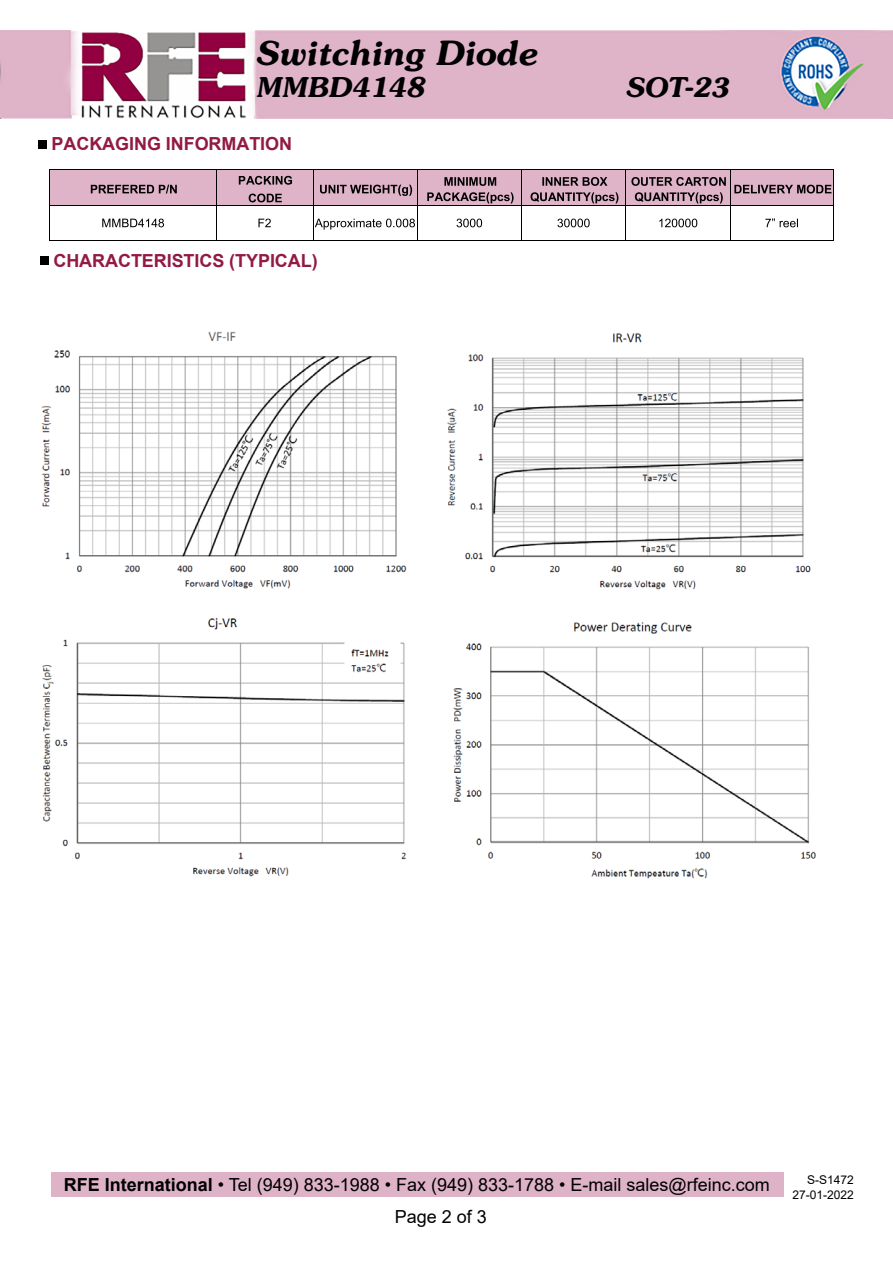
<style>
.page{position:relative;width:893px;height:1263px;background:#fff}
.page>*{position:absolute;margin:0;border:0;box-sizing:border-box;transform-origin:0 0}
.t1{font:italic 300 33px "Souvenir";color:#000}
.t2{font:italic 300 27px "Souvenir";color:#000}
.t3{font:18px "Arial";color:#000}
.t4{font:700 18px "Arial";letter-spacing:-.005em;color:#921a45}
.t5{font:12px/14.4px "Arial";color:#000;text-align:right}
.s1{font-weight:700}
</style>
<div class="page">
<img style="left:41px;top:331px;width:366px;height:258px">
<img style="left:447px;top:333px;width:364px;height:257px">
<img style="left:42px;top:617px;width:365px;height:260px">
<img style="left:453px;top:622px;width:364px;height:257px">
<img style="left:0;top:30px;width:893px;height:88px">
<div style="left:50px;top:170px;width:166px;height:35px;background:#dfb4c8"></div>
<svg style="left:91px;top:185px;width:86px;height:9px"></svg>
<div style="left:216px;top:170px;width:97px;height:18px;background:#dfb4c8"></div>
<svg style="left:239px;top:176px;width:53px;height:9px"></svg>
<div style="left:216px;top:188px;width:97px;height:17px;background:#dfb4c8"></div>
<svg style="left:249px;top:194px;width:33px;height:8px"></svg>
<div style="left:313px;top:170px;width:104px;height:35px;background:#dfb4c8"></div>
<svg style="left:320px;top:185px;width:92px;height:11px"></svg>
<div style="left:418px;top:170px;width:103px;height:35px;background:#dfb4c8"></div>
<svg style="left:444px;top:177px;width:52px;height:9px"></svg>
<svg style="left:427px;top:192px;width:86px;height:12px"></svg>
<div style="left:522px;top:170px;width:103px;height:35px;background:#dfb4c8"></div>
<svg style="left:542px;top:177px;width:65px;height:9px"></svg>
<svg style="left:530px;top:192px;width:88px;height:12px"></svg>
<div style="left:626px;top:170px;width:104px;height:35px;background:#dfb4c8"></div>
<svg style="left:631px;top:177px;width:95px;height:9px"></svg>
<svg style="left:635px;top:192px;width:88px;height:12px"></svg>
<div style="left:730px;top:170px;width:103px;height:35px;background:#dfb4c8"></div>
<svg style="left:734px;top:185px;width:97px;height:9px"></svg>
<hr style="left:50px;top:169px;width:784px;height:1px;background:#000">
<hr style="left:50px;top:170px;width:1px;height:35px;background:#000">
<hr style="left:216px;top:170px;width:1px;height:35px;background:#000">
<hr style="left:313px;top:170px;width:1px;height:35px;background:#000">
<hr style="left:417px;top:170px;width:1px;height:35px;background:#000">
<hr style="left:521px;top:170px;width:1px;height:35px;background:#000">
<hr style="left:626px;top:170px;width:1px;height:35px;background:#000">
<hr style="left:730px;top:170px;width:1px;height:35px;background:#000">
<hr style="left:833px;top:170px;width:1px;height:35px;background:#000">
<svg style="left:102px;top:219px;width:696px;height:11px"></svg>
<hr style="left:50px;top:205px;width:784px;height:1px;background:#000">
<hr style="left:50px;top:206px;width:1px;height:35px;background:#000">
<hr style="left:50px;top:240px;width:166px;height:1px;background:#000">
<hr style="left:216px;top:206px;width:1px;height:35px;background:#000">
<hr style="left:217px;top:240px;width:96px;height:1px;background:#000">
<hr style="left:313px;top:206px;width:1px;height:35px;background:#000">
<hr style="left:313px;top:240px;width:104px;height:1px;background:#000">
<hr style="left:417px;top:206px;width:1px;height:35px;background:#000">
<hr style="left:418px;top:240px;width:103px;height:1px;background:#000">
<hr style="left:521px;top:206px;width:1px;height:35px;background:#000">
<hr style="left:522px;top:240px;width:104px;height:1px;background:#000">
<hr style="left:626px;top:206px;width:1px;height:35px;background:#000">
<hr style="left:626px;top:240px;width:104px;height:1px;background:#000">
<hr style="left:730px;top:206px;width:1px;height:35px;background:#000">
<hr style="left:730px;top:240px;width:103px;height:1px;background:#000">
<hr style="left:833px;top:206px;width:1px;height:35px;background:#000">
<div style="left:52px;top:1172px;width:732px;height:25px;background:#dfb3c7"></div>
<div style="left:39px;top:140px;width:8px;height:8px;background:#000"></div>
<div style="left:41px;top:257px;width:8px;height:8px;background:#000"></div>
<h1 class="t1" style="left:255px;top:32px;width:283px">Switching Diode</h1>
<h2 class="t2" style="left:255px;top:70px;width:170px">MMBD4148</h2>
<h2 class="t2" style="left:625px;top:70px;width:105px">SOT-23</h2>
<p class="t4" style="left:52px;top:131px;width:242px">PACKAGING INFORMATION</p>
<p class="t4" style="left:53px;top:248px;width:266px">CHARACTERISTICS (TYPICAL)</p>
<p class="t3" style="left:64px;top:1173px;width:708px"><span class="s1">RFE International</span> • Tel (949) 833-1988 • Fax (949) 833-1788 • E-mail sales@rfeinc.com</p>
<p class="t3" style="left:395px;top:1205px;width:94px">Page 2 of 3</p>
<p class="t5" style="left:792px;top:1173px;width:63px">S-S1472<br>27-01-2022</p>
</div>
